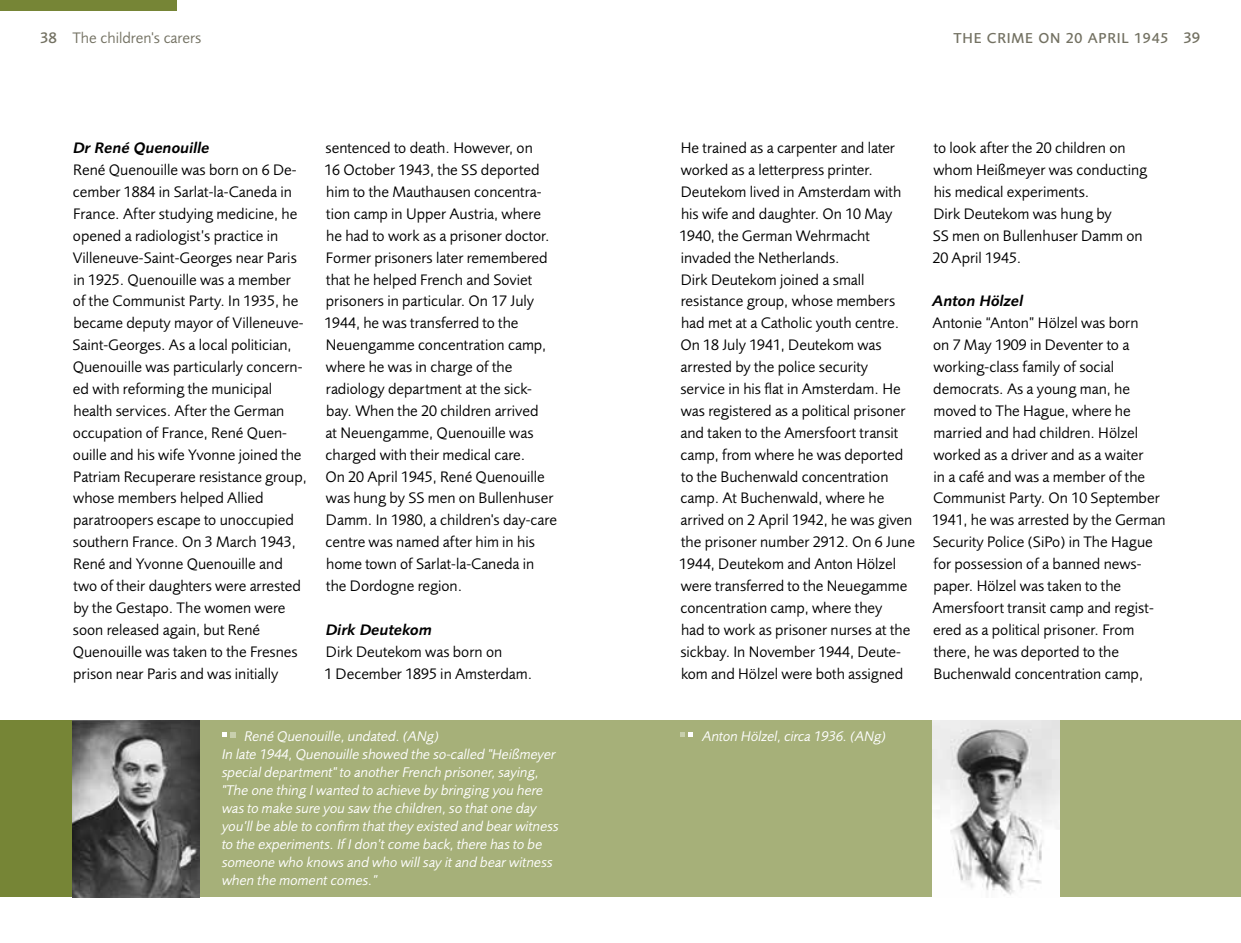
<style>
.page{position:relative;width:1241px;height:943px;background:#fff}
.page>*{position:absolute;margin:0;border:0;box-sizing:border-box;transform-origin:0 0}
.t1{font:15.75px/21.9px "Foundry Sans";color:#000}
.t2{font:15.75px "Foundry Sans Demi Italic CE";color:#000}
.t3{font:15.75px "Foundry Sans";color:#737162}
.t4{font:500 14.88px "Foundry Sans";letter-spacing:.05em;color:#737162}
.t5{font:14.53px/18px "Foundry Sans Book Italic CE";color:#fff}
.s1{font-weight:500}
.s2{font-size:15.75px}
</style>
<div class="page">
<div style="left:0;top:721px;width:1240px;height:176px;background:#a6b079"></div>
<div style="left:0;top:721px;width:72px;height:176px;background:#768536"></div>
<div style="left:0;top:0;width:176px;height:11px;background:#768536"></div>
<img style="left:72px;top:721px;width:127px;height:176px">
<img style="left:932px;top:721px;width:127px;height:176px">
<svg style="left:222px;top:732px;width:14px;height:5px"></svg>
<svg style="left:680px;top:732px;width:13px;height:5px"></svg>
<p class="t3" style="left:40px;top:28px;width:163px"><span class="s1">38</span> The children's carers</p>
<p class="t2" style="left:73px;top:139px;width:138px">Dr René Quenouille</p>
<p class="t1" style="left:72px;top:159px;width:236px">René Quenouille was born on 6 De&shy;cember 1884 in Sarlat-la-Caneda in France. After studying medicine, he opened a radiologist’s practice in Villeneuve-Saint-Georges near Paris in 1925. Quenouille was a member<br>of the Communist Party. In 1935, he became deputy mayor of Villeneuve-Saint-Georges. As a local politician, Quenouille was particularly concern&shy;ed with reforming the municipal health services. After the German occupation of France, René Quen&shy;ouille and his wife Yvonne joined the Patriam Recuperare resistance group, whose members helped Allied paratroopers escape to unoccupied southern France. On 3 March 1943, René and Yvonne Quenouille and two of their daughters were arrested by the Gestapo. The women were soon released again, but René Quenouille was taken to the Fresnes prison near Paris and was initially</p>
<p class="t1" style="left:324px;top:137px;width:234px">sentenced to death. However, on<br>16 October 1943, the SS deported him to the Mauthausen concentra&shy;tion camp in Upper Austria, where he had to work as a prisoner doctor.<br>Former prisoners later remembered that he helped French and Soviet prisoners in particular. On 17 July<br>1944, he was transferred to the<br>Neuengamme concentration camp, where he was in charge of the radiology department at the sick&shy;bay. When the 20 children arrived<br>at Neuengamme, Quenouille was charged with their medical care.<br>On 20 April 1945, René Quenouille was hung by SS men on Bullenhuser<br>Damm. In 1980, a children's day-care centre was named after him in his home town of Sarlat-la-Caneda in<br>the Dordogne region.</p>
<p class="t2" style="left:326px;top:620px;width:107px">Dirk Deutekom</p>
<p class="t1" style="left:324px;top:640px;width:209px">Dirk Deutekom was born on<br>1 December 1895 in Amsterdam.</p>
<p class="t4" style="left:953px;top:29px;width:248px">THE CRIME ON 20 APRI L 1945 <span class="s2">39</span></p>
<p class="t1" style="left:679px;top:137px;width:237px">He trained as a carpenter and later worked as a letterpress printer.<br>Deutekom lived in Amsterdam with his wife and daughter. On 10 May<br>1940, the German Wehrmacht invaded the Netherlands.<br>Dirk Deutekom joined a small resistance group, whose members had met at a Catholic youth centre.<br>On 18 July 1941, Deutekom was arrested by the police security service in his flat in Amsterdam. He was registered as a political prisoner and taken to the Amersfoort transit camp, from where he was deported to the Buchenwald concentration camp. At Buchenwald, where he arrived on 2 April 1942, he was given the prisoner number 2912. On 6 June<br>1944, Deutekom and Anton Hölzel were transferred to the Neuegamme concentration camp, where they<br>had to work as prisoner nurses at the sickbay. In November 1944, Deute&shy;kom and Hölzel were both assigned</p>
<p class="t1" style="left:932px;top:137px;width:216px">to look after the 20 children on whom Heißmeyer was conducting his medical experiments.<br>Dirk Deutekom was hung by<br>SS men on Bullenhuser Damm on<br>20 April 1945.</p>
<p class="t2" style="left:932px;top:292px;width:92px">Anton Hölzel</p>
<p class="t1" style="left:931px;top:312px;width:235px">Antonie “Anton” Hölzel was born<br>on 7 May 1909 in Deventer to a working-class family of social democrats. As a young man, he moved to The Hague, where he married and had children. Hölzel worked as a driver and as a waiter<br>in a café and was a member of the<br>Communist Party. On 10 September<br>1941, he was arrested by the German<br>Security Police (SiPo) in The Hague for possession of a banned news&shy;paper. Hölzel was taken to the<br>Amersfoort transit camp and regist&shy;ered as a political prisoner. From there, he was deported to the<br>Buchenwald concentration camp,</p>
<p class="t5" style="left:222px;top:726px;width:338px;text-indent:22px">René Quenouille, undated. (ANg)<br>In late 1944, Quenouille showed the so-called "Heißmeyer special department" to another French prisoner, saying, "The one thing I wanted to achieve by bringing you here was to make sure you saw the children, so that one day you’ll be able to confirm that they existed and bear witness to the experiments. If I don’t come back, there has to be someone who knows and who will say it and bear witness when the moment comes.”</p>
<p class="t5" style="left:702px;top:726px;width:185px">Anton Hölzel, circa 1936. (ANg)</p>
</div>
